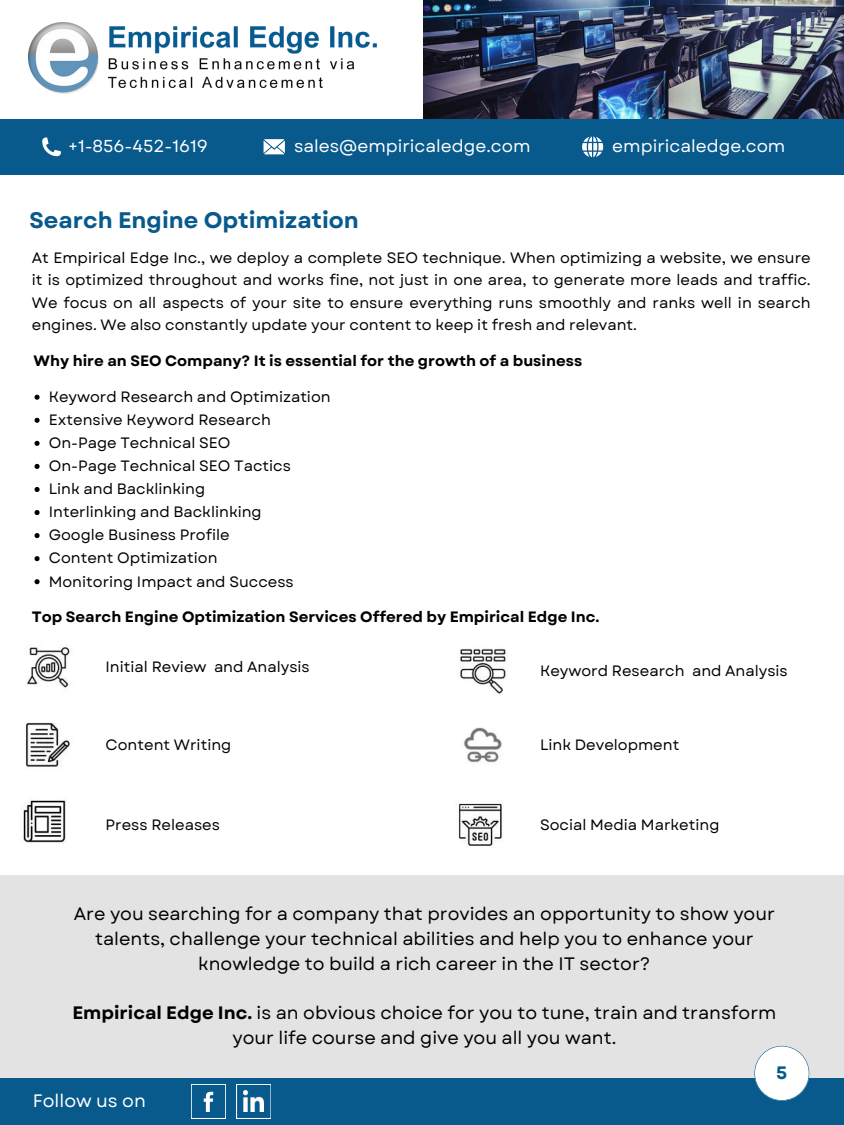
<style>
.page{position:relative;width:844px;height:1125px;background:#fff}
.page>*{position:absolute;margin:0;border:0;box-sizing:border-box;transform-origin:0 0}
.t1{font:700 22.5px "Garet";color:#08598c}
.t2{font:18px/24.8px "Garet";color:#000;text-align:center}
.t3{font:18px "Garet";color:#fff}
.t4{font:700 18px "Garet";color:#08598c}
.t5{font:17.25px "Garet";color:#fff}
.t6{font:15px/22.5px "Garet";color:#000;text-align:justify}
.t7{font:700 15px "Garet";color:#000}
.s1{font-weight:700}
</style>
<div class="page">
<img style="left:27px;top:647px;width:43px;height:41px">
<img style="left:460px;top:648px;width:46px;height:46px">
<img style="left:25px;top:722px;width:45px;height:45px">
<img style="left:463px;top:727px;width:39px;height:36px">
<img style="left:23px;top:800px;width:43px;height:43px">
<img style="left:458px;top:803px;width:46px;height:43px">
<div style="left:0;top:875px;width:844px;height:203px;background:#e3e3e3"></div>
<svg style="left:35px;top:395px;width:5px;height:5px"></svg>
<svg style="left:35px;top:418px;width:5px;height:5px"></svg>
<svg style="left:35px;top:441px;width:5px;height:5px"></svg>
<svg style="left:35px;top:464px;width:5px;height:5px"></svg>
<svg style="left:35px;top:487px;width:5px;height:5px"></svg>
<svg style="left:35px;top:510px;width:5px;height:5px"></svg>
<svg style="left:35px;top:533px;width:5px;height:5px"></svg>
<svg style="left:35px;top:556px;width:5px;height:5px"></svg>
<svg style="left:35px;top:579px;width:5px;height:5px"></svg>
<div style="left:0;top:1078px;width:844px;height:47px;background:#08598c"></div>
<svg style="left:191px;top:1084px;width:34px;height:35px"></svg>
<svg style="left:236px;top:1084px;width:35px;height:35px"></svg>
<img style="left:244px;top:1091px;width:20px;height:20px">
<svg style="left:754px;top:1046px;width:55px;height:55px"></svg>
<div style="left:0;top:119px;width:844px;height:56px;background:#08598c"></div>
<svg style="left:263px;top:139px;width:22px;height:15px"></svg>
<svg style="left:42px;top:137px;width:19px;height:19px"></svg>
<img style="left:423px;top:0;width:421px;height:119px">
<svg style="left:582px;top:136px;width:21px;height:21px"></svg>
<img style="left:29px;top:22px;width:348px;height:72px">
<p class="t5" style="left:68px;top:134px;width:141px">+1-856-452-1619</p>
<p class="t5" style="left:294px;top:134px;width:238px">sales@empiricaledge.com</p>
<h2 class="t5" style="left:612px;top:134px;width:175px">empiricaledge.com</h2>
<h2 class="t1" style="left:29px;top:204px;width:331px">Search Engine Optimization</h2>
<p class="t6" style="left:32px;top:246px;width:780px">At Empirical Edge Inc., we deploy a complete SEO technique. When optimizing a website, we ensure it is optimized throughout and works fine, not just in one area, to generate more leads and traffic.<br>We focus on all aspects of your site to ensure everything runs smoothly and ranks well in search engines. We also constantly update your content to keep it fresh and relevant.</p>
<h1 class="t7" style="left:34px;top:350px;width:550px">Why hire an SEO Company? It is essential for the growth of a business</h1>
<p class="t6" style="left:49px;top:386px;width:283px">Keyword Research and Optimization</p>
<h3 class="t6" style="left:49px;top:409px;width:224px">Extensive Keyword Research</h3>
<p class="t6" style="left:49px;top:432px;width:183px">On-Page Technical SEO</p>
<p class="t6" style="left:49px;top:455px;width:244px">On-Page Technical SEO Tactics</p>
<p class="t6" style="left:49px;top:478px;width:158px">Link and Backlinking</p>
<p class="t6" style="left:49px;top:501px;width:214px">Interlinking and Backlinking</p>
<p class="t6" style="left:49px;top:524px;width:182px">Google Business Profile</p>
<p class="t6" style="left:49px;top:547px;width:170px">Content Optimization</p>
<p class="t6" style="left:49px;top:570px;width:246px">Monitoring Impact and Success</p>
<h2 class="t7" style="left:32px;top:606px;width:569px">Top Search Engine Optimization Services Offered by Empirical Edge Inc.</h2>
<p class="t6" style="left:106px;top:655px;width:206px">Initial Review and Analysis</p>
<p class="t6" style="left:540px;top:660px;width:249px">Keyword Research and Analysis</p>
<h3 class="t6" style="left:106px;top:733px;width:127px">Content Writing</h3>
<p class="t6" style="left:540px;top:733px;width:141px">Link Development</p>
<p class="t6" style="left:106px;top:813px;width:116px">Press Releases</p>
<p class="t6" style="left:540px;top:813px;width:181px">Social Media Marketing</p>
<p class="t2" style="left:74px;top:902px;width:703px">Are you searching for a company that provides an opportunity to show your talents, challenge your technical abilities and help you to enhance your knowledge to build a rich career in the IT sector?</p>
<p class="t2" style="left:72px;top:1001px;width:705px"><span class="s1">Empirical Edge Inc.</span> is an obvious choice for you to tune, train and transform your life course and give you all you want.</p>
<p class="t3" style="left:33px;top:1088px;width:115px">Follow us on</p>
<p class="t4" style="left:776px;top:1060px;width:13px">5</p>
</div>
